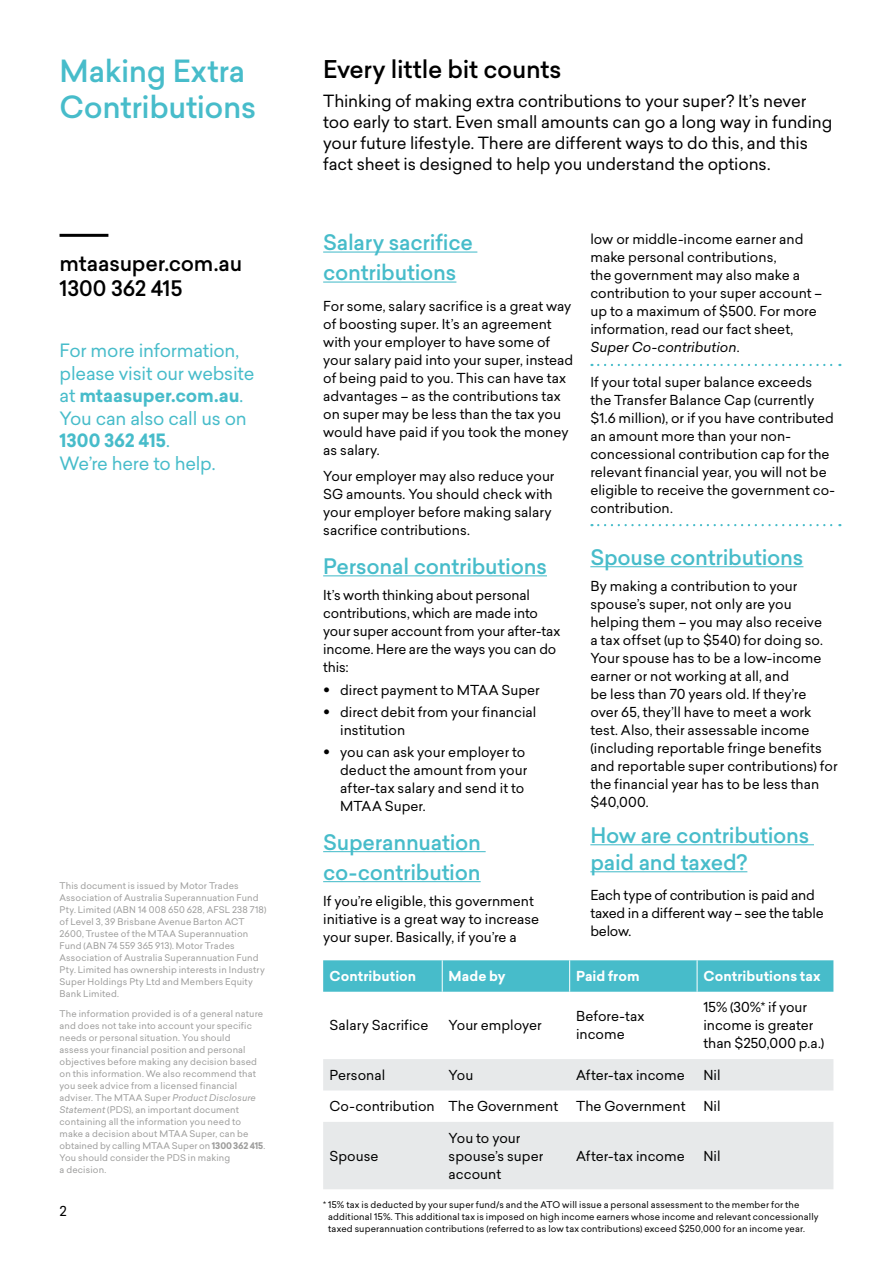
<style>
.page{position:relative;width:893px;height:1263px;background:#fff}
.page>*{position:absolute;margin:0;border:0;box-sizing:border-box;transform-origin:0 0}
._1__Factsheet_Title{font:500 30px/36px "Sailec";letter-spacing:-.015em;color:#47bcca}
._2__Intro_paragraph{font:500 24px "Sailec";letter-spacing:-.01em;color:#000}
._3__Subject_Header{font:500 21px/30px "Sailec";letter-spacing:-.01em;color:#47bcca}
._8__Website___phone{font:500 21px/25.2px "Sailec";letter-spacing:-.01em;color:#000}
._7__Call_to_action{font:18px/22.5px "Sailec";letter-spacing:-.015em;color:#47bcca}
._2__Intro_paragraph-2{font:16.5px/21px "Sailec";letter-spacing:-.01em;color:#000}
._4__Body_copy{font:13.5px/18px "Sailec";color:#000}
._5B__Dotted_line_ABO{font:13.5px/18px "Sailec";color:#000}
._4__Body_copy-2{font:13.5px/18px "Sailec";letter-spacing:-.02em;color:#000}
._5__Body_copy{font:700 13.5px "Sailec";letter-spacing:.005em;color:#fff}
._10__T_C_s___Company{font:9px/12px "Sailec";letter-spacing:.015em;color:#9d9d9c}
._10__T_C_s___Company-2{font:9px/12px "Sailec";letter-spacing:.015em;color:#000}
.s1{font-weight:700}
.s2{font-style:italic}
.s3{font-size:20.25px}
</style>
<div class="page">
<div style="left:323px;top:960px;width:510px;height:32px;background:#47bcca"></div>
<svg style="left:323px;top:1059px;width:510px;height:130px;fill:#e7e9ea"></svg>
<hr style="left:442px;top:960px;width:1px;height:32px;background:#fff">
<hr style="left:569px;top:960px;width:1px;height:32px;background:#fff">
<hr style="left:697px;top:960px;width:1px;height:32px;background:#fff">
<hr style="left:323px;top:252px;width:154px;height:1px;background:#47bcca">
<hr style="left:323px;top:282px;width:133px;height:1px;background:#47bcca">
<hr style="left:323px;top:575px;width:224px;height:1px;background:#47bcca">
<hr style="left:323px;top:851px;width:163px;height:1px;background:#47bcca">
<hr style="left:323px;top:881px;width:158px;height:1px;background:#47bcca">
<svg style="left:598px;top:364px;width:242px;height:2px"></svg>
<svg style="left:598px;top:524px;width:242px;height:2px"></svg>
<hr style="left:590px;top:566px;width:213px;height:1px;background:#47bcca">
<hr style="left:590px;top:844px;width:224px;height:1px;background:#47bcca">
<hr style="left:590px;top:871px;width:157px;height:1px;background:#47bcca">
<hr style="left:60px;top:234px;width:48px;height:3px;background:#000">
<p class="_1__Factsheet_Title" style="left:60px;top:53px;width:198px">Making Extra<br>Contributions</p>
<p class="_8__Website___phone" style="left:60px;top:250px;width:184px">mtaasuper.com.au<br>1300 362 415</p>
<p class="_7__Call_to_action" style="left:60px;top:339px;width:196px">For more information, please visit our website at <span class="s1">mtaasuper.com.au</span>.<br>You can also call us on<br><span class="s1">1300 362 415</span>.<br>We’re here to help.</p>
<p class="_10__T_C_s___Company" style="left:60px;top:879px;width:208px">This document is issued by Motor Trades Association of Australia Superannuation Fund Pty. Limited (ABN 14 008 650 628, AFSL 238 718) of Level 3, 39 Brisbane Avenue Barton ACT 2600, Trustee of the MTAA Superannuation Fund (ABN 74 559 365 913). Motor Trades Association of Australia Superannuation Fund Pty. Limited has ownership interests in Industry Super Holdings Pty Ltd and Members Equity Bank Limited.</p>
<p class="_10__T_C_s___Company" style="left:60px;top:1008px;width:207px">The information provided is of a general nature and does not take into account your specific needs or personal situation. You should<br>assess your financial position and personal objectives before making any decision based on this information. We also recommend that you seek advice from a licensed financial adviser. The MTAA Super <span class="s2">Product Disclosure Statement</span> (PDS), an important document containing all the information you need to make a decision about MTAA Super, can be obtained by calling MTAA Super on <span class="s1">1300362415</span>.<br>You should consider the PDS in making<br>a decision.</p>
<p class="_4__Body_copy" style="left:60px;top:1202px;width:9px">2</p>
<p class="_2__Intro_paragraph" style="left:323px;top:52px;width:240px">Every little bit counts</p>
<p class="_2__Intro_paragraph-2" style="left:323px;top:90px;width:511px">Thinking of making extra contributions to your super? It’s never too early to start. Even small amounts can go a long way in funding your future lifestyle. There are different ways to do this, and this fact sheet is designed to help you understand the options.</p>
<p class="_3__Subject_Header" style="left:323px;top:227px;width:151px">Salary sacrifice contributions</p>
<p class="_4__Body_copy" style="left:323px;top:297px;width:252px">For some, salary sacrifice is a great way of boosting super. It’s an agreement with your employer to have some of your salary paid into your super, instead of being paid to you. This can have tax advantages – as the contributions tax on super may be less than the tax you would have paid if you took the money as salary.</p>
<p class="_4__Body_copy" style="left:323px;top:467px;width:233px">Your employer may also reduce your<br>SG amounts. You should check with your employer before making salary sacrifice contributions.</p>
<p class="_3__Subject_Header" style="left:323px;top:551px;width:225px">Personal contributions</p>
<p class="_4__Body_copy" style="left:323px;top:586px;width:239px">It’s worth thinking about personal contributions, which are made into your super account from your after-tax income. Here are the ways you can do this:</p>
<p class="_4__Body_copy" style="left:323px;top:680px;width:218px"><span class="s3">•</span> direct payment to MTAA Super</p>
<p class="_4__Body_copy" style="left:340px;top:703px;width:198px;text-indent:-17px"><span class="s3">•</span> direct debit from your financial institution</p>
<p class="_4__Body_copy" style="left:340px;top:743px;width:189px;text-indent:-17px"><span class="s3">•</span> you can ask your employer to deduct the amount from your after-tax salary and send it to<br>MTAA Super.</p>
<p class="_3__Subject_Header" style="left:323px;top:827px;width:159px">Superannuation co-contribution</p>
<p class="_4__Body_copy" style="left:323px;top:892px;width:217px">If you’re eligible, this government initiative is a great way to increase your super. Basically, if you’re a</p>
<p class="_4__Body_copy" style="left:590px;top:230px;width:233px">low or middle-income earner and make personal contributions,<br>the government may also make a contribution to your super account – up to a maximum of $500. For more information, read our fact sheet,<br><span class="s2">Super Co-contribution</span>.</p>
<p class="_5B__Dotted_line_ABO" style="left:590px;top:373px;width:246px">If your total super balance exceeds the Transfer Balance Cap (currently $1.6 million), or if you have contributed an amount more than your non&shy;concessional contribution cap for the relevant financial year, you will not be eligible to receive the government co&shy;contribution.</p>
<p class="_3__Subject_Header" style="left:590px;top:542px;width:215px">Spouse contributions</p>
<p class="_4__Body_copy" style="left:590px;top:577px;width:249px">By making a contribution to your spouse’s super, not only are you helping them – you may also receive<br>a tax offset (up to $540) for doing so.<br>Your spouse has to be a low-income earner or not working at all, and<br>be less than 70 years old. If they’re over 65, they’ll have to meet a work test. Also, their assessable income (including reportable fringe benefits and reportable super contributions) for the financial year has to be less than $40,000.</p>
<p class="_3__Subject_Header" style="left:590px;top:821px;width:221px;line-height:27px">How are contributions paid and taxed?</p>
<p class="_4__Body_copy-2" style="left:590px;top:886px;width:235px">Each type of contribution is paid and taxed in a different way – see the table below.</p>
<p class="_5__Body_copy" style="left:330px;top:966px;width:88px">Contribution</p>
<p class="_5__Body_copy" style="left:449px;top:966px;width:59px">Made by</p>
<p class="_5__Body_copy" style="left:576px;top:966px;width:65px">Paid from</p>
<p class="_5__Body_copy" style="left:703px;top:966px;width:119px">Contributions tax</p>
<p class="_4__Body_copy" style="left:330px;top:1016px;width:100px">Salary Sacrifice</p>
<p class="_4__Body_copy" style="left:449px;top:1016px;width:95px">Your employer</p>
<p class="_4__Body_copy" style="left:576px;top:1007px;width:70px">Before-tax income</p>
<p class="_4__Body_copy" style="left:703px;top:998px;width:122px">15% (30%* if your income is greater than $250,000 p.a.)</p>
<p class="_4__Body_copy" style="left:330px;top:1066px;width:57px">Personal</p>
<p class="_4__Body_copy" style="left:449px;top:1066px;width:26px">You</p>
<p class="_4__Body_copy" style="left:576px;top:1066px;width:110px">After-tax income</p>
<p class="_4__Body_copy" style="left:703px;top:1066px;width:19px">Nil</p>
<p class="_4__Body_copy" style="left:330px;top:1097px;width:107px">Co-contribution</p>
<p class="_4__Body_copy" style="left:449px;top:1097px;width:111px">The Government</p>
<p class="_4__Body_copy" style="left:576px;top:1097px;width:111px">The Government</p>
<p class="_4__Body_copy" style="left:703px;top:1097px;width:19px">Nil</p>
<p class="_4__Body_copy" style="left:330px;top:1146px;width:51px">Spouse</p>
<p class="_4__Body_copy" style="left:449px;top:1128px;width:96px">You to your spouse’s super account</p>
<p class="_4__Body_copy" style="left:576px;top:1146px;width:110px">After-tax income</p>
<p class="_4__Body_copy" style="left:703px;top:1146px;width:19px">Nil</p>
<p class="_10__T_C_s___Company-2" style="left:328px;top:1198px;width:492px;text-indent:-5px">* 15% tax is deducted by your super fund/s and the ATO will issue a personal assessment to the member for the additional 15%. This additional tax is imposed on high income earners whose income and relevant concessionally taxed superannuation contributions (referred to as low tax contributions) exceed $250,000 for an income year.</p>
</div>
